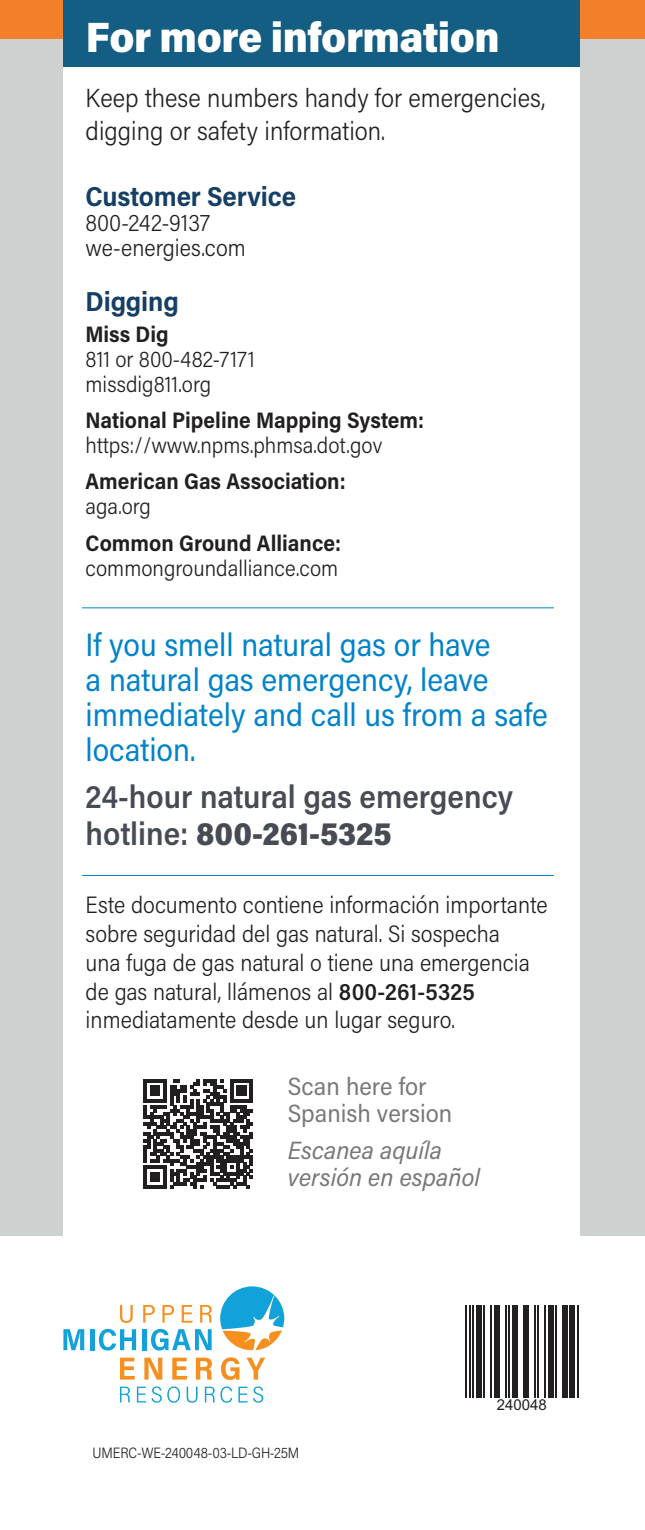
<style>
.page{position:relative;width:645px;height:1530px;background:#fff}
.page>*{position:absolute;margin:0;border:0;box-sizing:border-box;transform-origin:0 0}
.t1{font:900 42.5px "Acumin Pro Semi Cond";letter-spacing:-.01em;color:#fff}
.t2{font:32.5px/35px "Acumin Pro Semi Cond";color:#0083ca}
.t3{font:600 32.5px/36.2px "Acumin Pro Semi Cond";color:#464b54}
.t4{font:700 27.5px "Acumin Pro Semi Cond";letter-spacing:-.005em;color:#153f64}
.t5{font:300 26.25px/32.5px "Acumin Pro Semi Cond";color:#231f20}
.t6{font:italic 25px/27.8px "Acumin Pro Semi Cond";color:#76787b}
.t7{font:25px/27.8px "Acumin Pro Semi Cond";color:#76787b}
.t8{font:300 23.75px/28.8px "Acumin Pro Semi Cond";color:#231f20}
.t9{font:700 22.5px/25px "Acumin Pro Semi Cond";color:#231f20}
.t10{font:300 22.5px/25px "Acumin Pro Semi Cond";color:#231f20}
.t11{font:300 15px "Acumin Pro Semi Cond";letter-spacing:-.01em;color:#231f20;scale:.95 1}
.t12{font:15px "Arial";color:#231f20}
.s1{font-weight:700}
.s2{font-weight:300}
.s3{font-weight:900}
.s4{font-weight:600}
</style>
<div class="page">
<div style="left:0;top:4px;width:645px;height:1232px;background:#cdd1d0"></div>
<div style="left:63px;top:38px;width:517px;height:1213px;background:#fff"></div>
<hr style="left:465px;top:1305px;width:2px;height:92px;background:#231f20">
<hr style="left:469px;top:1305px;width:2px;height:92px;background:#231f20">
<hr style="left:472px;top:1305px;width:2px;height:92px;background:#231f20">
<div style="left:476px;top:1305px;width:5px;height:92px;background:#231f20"></div>
<hr style="left:483px;top:1305px;width:2px;height:92px;background:#231f20">
<hr style="left:490px;top:1305px;width:2px;height:92px;background:#231f20">
<div style="left:494px;top:1305px;width:5px;height:92px;background:#231f20"></div>
<hr style="left:505px;top:1305px;width:2px;height:92px;background:#231f20">
<hr style="left:508px;top:1305px;width:2px;height:92px;background:#231f20">
<div style="left:512px;top:1305px;width:5px;height:92px;background:#231f20"></div>
<div style="left:523px;top:1305px;width:5px;height:92px;background:#231f20"></div>
<hr style="left:534px;top:1305px;width:1px;height:92px;background:#231f20">
<hr style="left:537px;top:1305px;width:2px;height:92px;background:#231f20">
<hr style="left:544px;top:1305px;width:2px;height:92px;background:#231f20">
<div style="left:548px;top:1305px;width:5px;height:92px;background:#231f20"></div>
<hr style="left:555px;top:1305px;width:2px;height:92px;background:#231f20">
<div style="left:562px;top:1305px;width:6px;height:92px;background:#231f20"></div>
<div style="left:570px;top:1305px;width:5px;height:92px;background:#231f20"></div>
<hr style="left:577px;top:1305px;width:2px;height:92px;background:#231f20">
<svg style="left:120px;top:1305px;width:13px;height:18px"></svg>
<svg style="left:143px;top:1305px;width:12px;height:18px"></svg>
<svg style="left:162px;top:1305px;width:12px;height:18px"></svg>
<svg style="left:182px;top:1305px;width:11px;height:18px"></svg>
<svg style="left:200px;top:1305px;width:12px;height:18px"></svg>
<svg style="left:63px;top:1329px;width:21px;height:21px"></svg>
<hr style="left:90px;top:1329px;width:4px;height:21px;background:#12a1d8">
<svg style="left:99px;top:1329px;width:37px;height:22px"></svg>
<hr style="left:142px;top:1329px;width:4px;height:21px;background:#12a1d8">
<svg style="left:151px;top:1329px;width:61px;height:22px"></svg>
<svg style="left:120px;top:1358px;width:15px;height:22px"></svg>
<svg style="left:144px;top:1358px;width:18px;height:22px"></svg>
<svg style="left:172px;top:1358px;width:15px;height:22px"></svg>
<svg style="left:196px;top:1358px;width:16px;height:22px"></svg>
<svg style="left:221px;top:1357px;width:19px;height:23px"></svg>
<svg style="left:246px;top:1358px;width:19px;height:22px"></svg>
<svg style="left:120px;top:1387px;width:10px;height:15px"></svg>
<svg style="left:137px;top:1387px;width:9px;height:16px"></svg>
<svg style="left:152px;top:1386px;width:28px;height:17px"></svg>
<svg style="left:187px;top:1387px;width:11px;height:16px"></svg>
<svg style="left:205px;top:1386px;width:27px;height:17px"></svg>
<svg style="left:238px;top:1386px;width:25px;height:17px"></svg>
<svg style="left:220px;top:1286px;width:64px;height:64px"></svg>
<div style="left:0;top:0;width:645px;height:38px;background:#f47f2a"></div>
<div style="left:63px;top:0;width:517px;height:67px;background:#145e83"></div>
<hr style="left:82px;top:607px;width:472px;height:1px;background:#0083ca">
<hr style="left:82px;top:875px;width:472px;height:1px;background:#0083ca">
<svg style="left:144px;top:1079px;width:109px;height:110px"></svg>
<p class="t1" style="left:86px;top:7px;width:415px">For more information</p>
<p class="t5" style="left:86px;top:81px;width:461px">Keep these numbers handy for emergencies, digging or safety information.</p>
<p class="t4" style="left:86px;top:177px;width:212px">Customer Service</p>
<p class="t8" style="left:86px;top:209px;width:162px;line-height:25px">800-242-9137 we-energies.com</p>
<p class="t4" style="left:86px;top:282px;width:95px">Digging</p>
<p class="t10" style="left:86px;top:321px;width:171px"><span class="s1">Miss Dig<br></span>811 or 800-482-7171 missdig811.org</p>
<p class="t9" style="left:86px;top:407px;width:340px">National Pipeline Mapping System: <span class="s2">https://www.npms.phmsa.dot.gov</span></p>
<p class="t9" style="left:86px;top:468px;width:262px">American Gas Association: <span class="s2">aga.org</span></p>
<p class="t10" style="left:86px;top:530px;width:257px"><span class="s1">Common Ground Alliance: </span>commongroundalliance.com</p>
<p class="t2" style="left:86px;top:626px;width:464px">If you smell natural gas or have<br>a natural gas emergency, leave immediately and call us from a safe location.</p>
<p class="t3" style="left:86px;top:777px;width:429px">24-hour natural gas emergency hotline: <span class="s3">800-261-5325</span></p>
<p class="t8" style="left:86px;top:890px;width:464px">Este documento contiene información importante sobre seguridad del gas natural. Si sospecha<br>una fuga de gas natural o tiene una emergencia de gas natural, llámenos al <span class="s4">800-261-5325 </span>inmediatamente desde un lugar seguro.</p>
<p class="t7" style="left:288px;top:1071px;width:166px">Scan here for<br>Spanish version</p>
<p class="t6" style="left:288px;top:1135px;width:194px">Escanea aquíla versión en español</p>
<p class="t11" style="left:92px;top:1443px;width:219px">UMERC-WE-240048-03-LD-GH-25M</p>
<p class="t12" style="left:497px;top:1395px;width:52px">240048</p>
</div>
